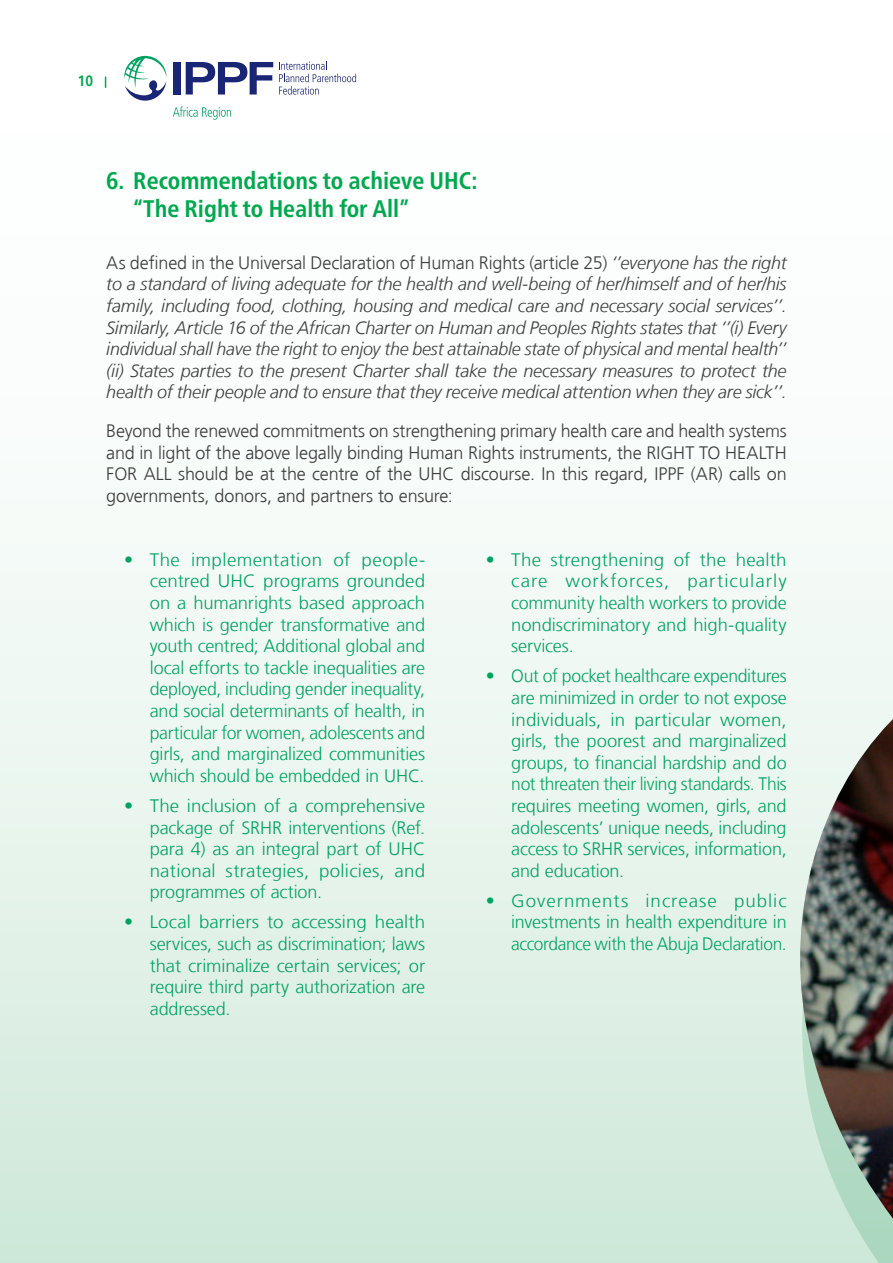
<style>
.page{position:relative;width:893px;height:1263px;background:#fff}
.page>*{position:absolute;margin:0;border:0;box-sizing:border-box;transform-origin:0 0}
.t1{font:700 condensed 24px/28.8px "Frutiger Neue LTCYR";color:#00a94d}
.t2{font:300 18px/21.6px "Frutiger LT";letter-spacing:-.01em;color:#00a261;text-align:justify}
.Body{font:italic 300 18px/21.6px "Frutiger LT";letter-spacing:-.01em;color:#3e3e3f;text-align:justify}
.Body-2{font:300 18px/21.6px "Frutiger";letter-spacing:-.01em;color:#3e3e3f;text-align:justify}
.t3{font:700 condensed 15px "Frutiger Neue LTCYR";color:#00a94d}
.s1{font-family:"Frutiger";font-style:normal}
</style>
<div class="page">
<div style="left:0;top:0;width:893px;height:1263px;background:linear-gradient(to bottom,#fff,#d4ebdd)"></div>
<div style="left:174px;top:62px;width:7px;height:32px;background:#192575"></div>
<svg style="left:186px;top:62px;width:87px;height:33px"></svg>
<svg style="left:279px;top:61px;width:77px;height:34px"></svg>
<svg style="left:124px;top:55px;width:42px;height:46px"></svg>
<svg style="left:173px;top:107px;width:58px;height:13px"></svg>
<svg style="left:787px;top:4px;width:106px;height:1259px"></svg>
<img style="left:787px;top:719px;width:106px;height:499px">
<p class="t3" style="left:78px;top:72px;width:17px">10</p>
<p class="t1" style="left:133px;top:166px;width:346px;text-indent:-27px">6. Recommendations to achieve UHC: “The Right to Health for All”</p>
<p class="Body" style="left:106px;top:252px;width:682px"><span class="s1">As defined in the Universal Declaration of Human Rights (article 25)</span> ‘’everyone has the right to a standard of living adequate for the health and well-being of her/himself and of her/his family, including food, clothing, housing and medical care and necessary social services’’.<br>Similarly, Article 16 of the African Charter on Human and Peoples Rights states that ‘’(i) Every individual shall have the right to enjoy the best attainable state of physical and mental health’’ (ii) States parties to the present Charter shall take the necessary measures to protect the health of their people and to ensure that they receive medical attention when they are sick’’.</p>
<p class="Body-2" style="left:106px;top:420px;width:682px">Beyond the renewed commitments on strengthening primary health care and health systems and in light of the above legally binding Human Rights instruments, the RIGHT TO HEALTH FOR ALL should be at the centre of the UHC discourse. In this regard, IPPF (AR) calls on governments, donors, and partners to ensure:</p>
<p class="t2" style="left:150px;top:549px;width:277px;text-indent:-26px">• The implementation of people&shy;centred UHC programs grounded on a humanrights based approach which is gender transformative and youth centred; Additional global and local efforts to tackle inequalities are deployed, including gender inequality, and social determinants of health, in particular for women, adolescents and girls, and marginalized communities which should be embedded in UHC.</p>
<p class="t2" style="left:150px;top:795px;width:277px;text-indent:-26px">• The inclusion of a comprehensive package of SRHR interventions (Ref. para 4) as an integral part of UHC national strategies, policies, and programmes of action.</p>
<p class="t2" style="left:150px;top:912px;width:277px;text-indent:-26px">• Local barriers to accessing health services, such as discrimination; laws that criminalize certain services; or require third party authorization are addressed.</p>
<p class="t2" style="left:511px;top:549px;width:277px;text-indent:-26px">• The strengthening of the health care workforces, particularly community health workers to provide nondiscriminatory and high-quality services.</p>
<p class="t2" style="left:511px;top:665px;width:277px;text-indent:-26px">• Out of pocket healthcare expenditures are minimized in order to not expose individuals, in particular women, girls, the poorest and marginalized groups, to financial hardship and do not threaten their living standards. This requires meeting women, girls, and adolescents’ unique needs, including access to SRHR services, information, and education.</p>
<p class="t2" style="left:511px;top:890px;width:277px;text-indent:-26px">• Governments increase public investments in health expenditure in accordance with the Abuja Declaration.</p>
</div>
